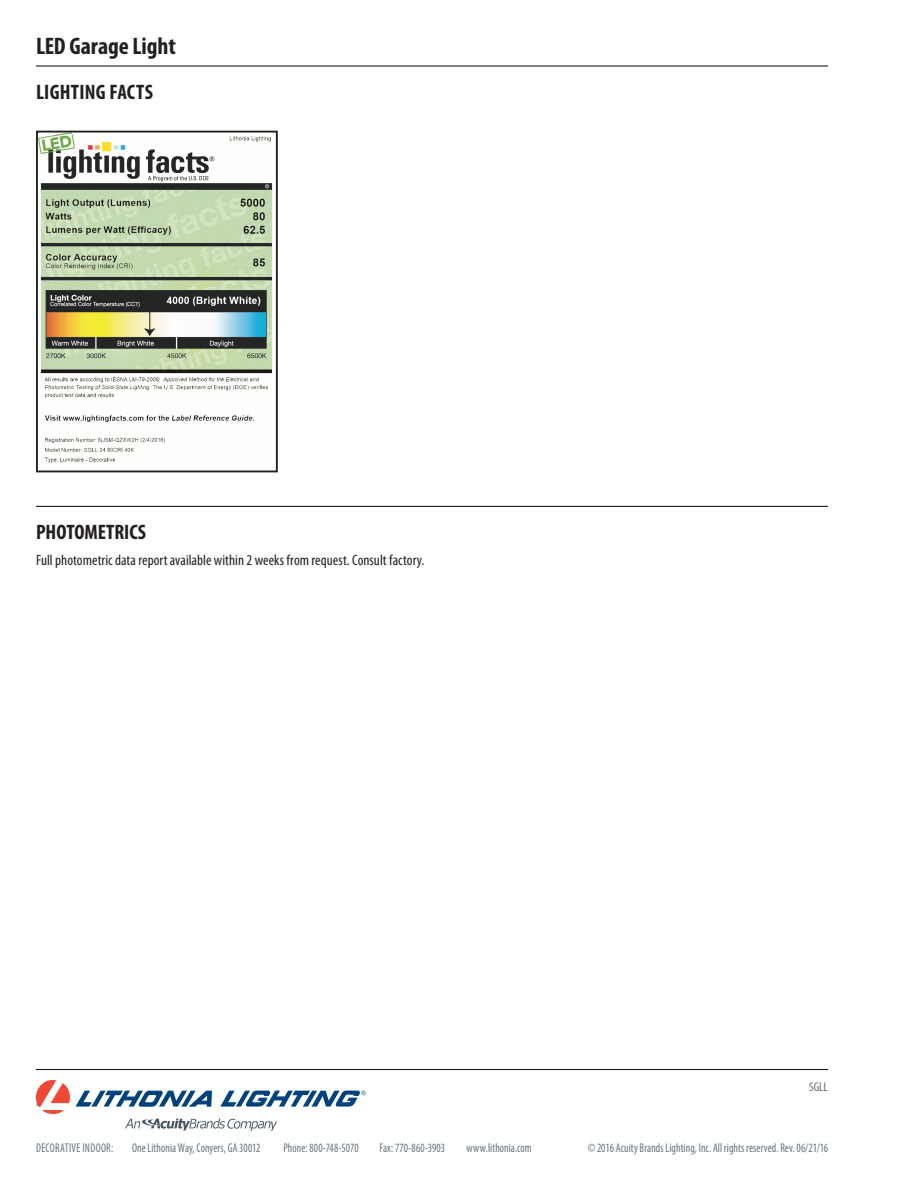
<style>
.page{position:relative;width:918px;height:1188px;background:#fff}
.page>*{position:absolute;margin:0;border:0;box-sizing:border-box;transform-origin:0 0}
.Page_2_Heading{font:700 condensed 24px "Myriad Pro";color:#231f20}
.t1{font:700 condensed 21px "Myriad Pro";color:#231f20}
.Photometry_Descripti{font:condensed 15px "Myriad Pro";letter-spacing:.005em;color:#231f20}
.Page_2_address{font:condensed 12.75px "Myriad Pro";letter-spacing:.01em;color:#687379;scale:.87 1}
.Page_2_address-2{font:condensed 12.75px "Myriad Pro";letter-spacing:.03em;color:#687379;scale:.87 1}
.Page_2_Sheet_Name{font:condensed 12.75px "Myriad Pro";color:#687379}
</style>
<div class="page">
<hr style="left:36px;top:65px;width:792px;height:2px;background:#231f20">
<hr style="left:36px;top:1069px;width:792px;height:1px;background:#231f20">
<svg style="left:36px;top:1080px;width:330px;height:51px"></svg>
<hr style="left:36px;top:506px;width:792px;height:1px;background:#231f20">
<img style="left:39px;top:134px;width:234px;height:329px">
<div style="left:36px;top:131px;width:242px;height:341px;border:2px solid #231f20"></div>
<p class="Page_2_Heading" style="left:36px;top:33px;width:141px">LED Garage Light</p>
<p class="t1" style="left:36px;top:80px;width:118px">LIGHTING FACTS</p>
<p class="t1" style="left:36px;top:520px;width:111px">PHOTOMETRICS</p>
<p class="Photometry_Descripti" style="left:36px;top:552px;width:390px">Full photometric data report available within 2 weeks from request. Consult factory.</p>
<p class="Page_2_Sheet_Name" style="left:809px;top:1080px;width:20px">SGLL</p>
<p class="Page_2_Sheet_Name" style="left:36px;top:1095px;width:6px">L</p>
<p class="Page_2_address-2" style="left:36px;top:1141px;width:90px">DECORATIVE INDOOR:</p>
<p class="Page_2_address" style="left:132px;top:1141px;width:149px">One Lithonia Way, Conyers, GA 30012</p>
<p class="Page_2_address" style="left:284px;top:1141px;width:88px">Phone: 800-748-5070</p>
<p class="Page_2_address" style="left:380px;top:1141px;width:77px">Fax: 770-860-3903</p>
<p class="Page_2_address" style="left:467px;top:1141px;width:77px">www.lithonia.com</p>
<p class="Page_2_address" style="left:588px;top:1141px;width:278px">© 2016 Acuity Brands Lighting, Inc. All rights reserved. Rev. 06/21/16</p>
</div>
